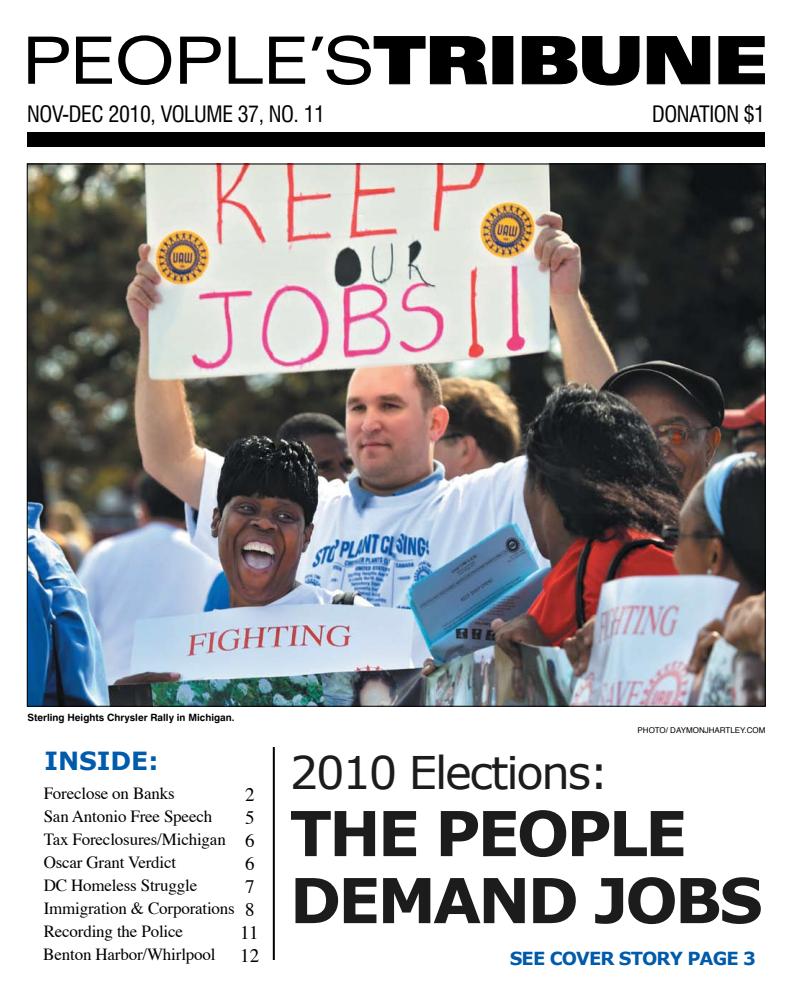
<style>
.page{position:relative;width:792px;height:1008px;background:#fff}
.page>*{position:absolute;margin:0;border:0;box-sizing:border-box;transform-origin:0 0}
.t1{font:700 62px/67px "Verdana";letter-spacing:-.05em;color:#1d1c1d}
.t2{font:45px "Verdana";letter-spacing:-.05em;color:#1d1c1d}
.t3{font:700 25px "Verdana";color:#005bab}
.t4{font:condensed 22px "Swiss 721 BT";letter-spacing:-.02em;color:#000}
.t5{font:19px/23px "Times";color:#000}
.t6{font:700 18px "Verdana";letter-spacing:-.05em;color:#005bab}
.t7{font:17px/23px "Times";letter-spacing:-.01em;color:#000}
.t8{font:10px "Swiss 721 BT Bold Rounded";color:#000}
.t9{font:8px "Helvetica";color:#000}
</style>
<div class="page">
<div style="left:27px;top:132px;width:738px;height:15px;background:#000"></div>
<svg style="left:28px;top:37px;width:41px;height:47px"></svg>
<svg style="left:76px;top:37px;width:36px;height:47px"></svg>
<svg style="left:118px;top:35px;width:53px;height:50px"></svg>
<svg style="left:180px;top:37px;width:41px;height:47px"></svg>
<svg style="left:229px;top:37px;width:34px;height:47px"></svg>
<svg style="left:269px;top:37px;width:36px;height:47px"></svg>
<svg style="left:312px;top:35px;width:175px;height:50px"></svg>
<div style="left:493px;top:37px;width:20px;height:47px;background:#000"></div>
<div style="left:492px;top:36px;width:21px;height:48px;border:1px solid #000"></div>
<svg style="left:521px;top:36px;width:119px;height:49px"></svg>
<svg style="left:646px;top:36px;width:65px;height:49px;background:#313131"></svg>
<svg style="left:718px;top:36px;width:47px;height:49px"></svg>
<hr style="left:273px;top:747px;width:2px;height:213px;background:#000">
<img style="left:29px;top:166px;width:735px;height:538px">
<p class="t4" style="left:27px;top:100px;width:299px">NOV-DEC 2010, VOLUME 37, NO. 11</p>
<p class="t4" style="left:652px;top:100px;width:115px">DONATION $1</p>
<p class="t8" style="left:28px;top:711px;width:209px">Sterling Heights Chrysler Rally in Michigan.</p>
<p class="t9" style="left:638px;top:723px;width:129px">PHOTO/ DAYMONJHARTLEY.COM</p>
<h3 class="t3" style="left:44px;top:745px;width:116px">INSIDE:</h3>
<h2 class="t2" style="left:290px;top:744px;width:321px">2010 Elections:</h2>
<h1 class="t1" style="left:290px;top:798px;width:475px">THE PEOPLE<br>DEMAND JOBS</h1>
<p class="t6" style="left:510px;top:947px;width:248px">SEE COVER STORY PAGE 3</p>
<p class="t7" style="left:43px;top:781px;width:193px">Foreclose on Banks<br>San Antonio Free Speech<br>Tax Foreclosures/Michigan<br>Oscar Grant Verdict<br>DC Homeless Struggle<br>Immigration &amp; Corporations<br>Recording the Police<br>Benton Harbor/Whirlpool</p>
<p class="t5" style="left:240px;top:781px;width:20px">2<br>5<br>6<br>6<br>7<br>8<br>11<br>12</p>
</div>
